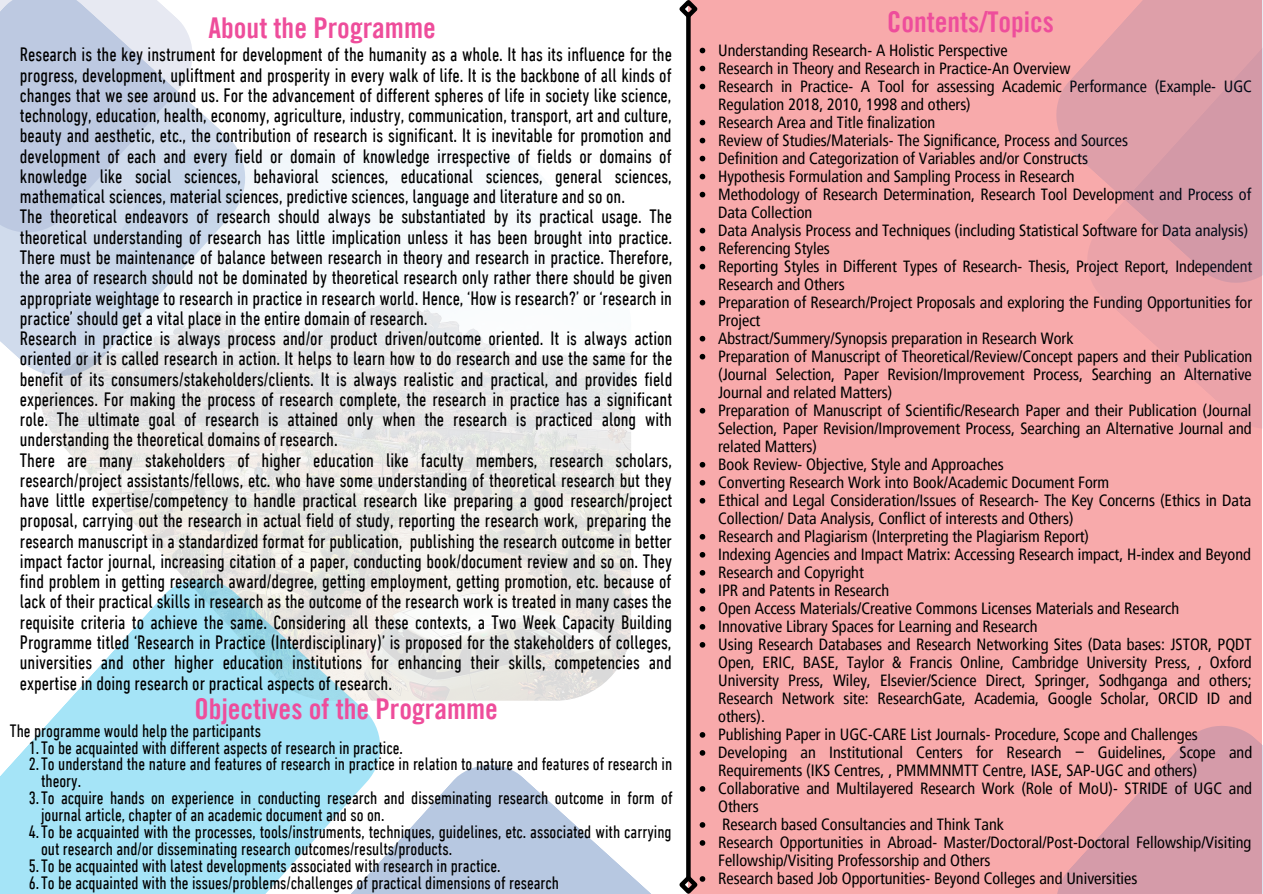
<style>
.page{position:relative;width:1263px;height:894px;background:#fff}
.page>*{position:absolute;margin:0;border:0;box-sizing:border-box;transform-origin:0 0}
.t1{font:28.65px "Trade Gothic LT Pro Bd Cn 20";color:#ee4d9b}
.t2{font:condensed 19.8px/20.2px "DIN Next LT Pro";color:#000}
.t3{font:condensed 18.3px "DIN Next LT Pro";color:#000}
.t4{font:condensed 16.2px/18px "Frutiger LT Pro";color:#000}
.s1{font-family:"Noto Sans";font-stretch:normal}
</style>
<div class="page">
<div style="left:688px;top:0;width:574px;height:893px;background:#f8aaab"></div>
<svg style="left:1057px;top:726px;width:206px;height:167px"></svg>
<svg style="left:386px;top:765px;width:264px;height:128px;fill:#b7c8e1"></svg>
<svg style="left:0;top:0;width:237px;height:372px;fill:#bdc9e1"></svg>
<img style="left:40px;top:149px;width:591px;height:551px">
<svg style="left:0;top:573px;width:386px;height:320px;fill:#a5e4f7"></svg>
<div style="left:686px;top:15px;width:5px;height:863px;background:#000"></div>
<svg style="left:679px;top:0;width:19px;height:22px"></svg>
<svg style="left:700px;top:48px;width:5px;height:5px"></svg>
<svg style="left:700px;top:66px;width:5px;height:5px"></svg>
<svg style="left:700px;top:84px;width:5px;height:5px"></svg>
<svg style="left:700px;top:120px;width:5px;height:5px"></svg>
<svg style="left:700px;top:138px;width:5px;height:5px"></svg>
<svg style="left:700px;top:156px;width:5px;height:5px"></svg>
<svg style="left:700px;top:174px;width:5px;height:5px"></svg>
<svg style="left:700px;top:192px;width:5px;height:5px"></svg>
<svg style="left:700px;top:228px;width:5px;height:5px"></svg>
<svg style="left:700px;top:246px;width:5px;height:5px"></svg>
<svg style="left:700px;top:264px;width:5px;height:5px"></svg>
<svg style="left:700px;top:300px;width:5px;height:5px"></svg>
<svg style="left:700px;top:336px;width:5px;height:5px"></svg>
<svg style="left:700px;top:354px;width:5px;height:5px"></svg>
<svg style="left:700px;top:408px;width:5px;height:5px"></svg>
<svg style="left:700px;top:462px;width:5px;height:5px"></svg>
<svg style="left:700px;top:480px;width:5px;height:5px"></svg>
<svg style="left:700px;top:498px;width:5px;height:5px"></svg>
<svg style="left:700px;top:534px;width:5px;height:5px"></svg>
<svg style="left:700px;top:552px;width:5px;height:5px"></svg>
<svg style="left:700px;top:570px;width:5px;height:5px"></svg>
<svg style="left:700px;top:588px;width:5px;height:5px"></svg>
<svg style="left:700px;top:606px;width:5px;height:5px"></svg>
<svg style="left:700px;top:624px;width:5px;height:5px"></svg>
<svg style="left:700px;top:642px;width:5px;height:5px"></svg>
<svg style="left:700px;top:732px;width:5px;height:5px"></svg>
<svg style="left:700px;top:750px;width:5px;height:5px"></svg>
<svg style="left:700px;top:786px;width:5px;height:5px"></svg>
<svg style="left:700px;top:822px;width:5px;height:5px"></svg>
<svg style="left:700px;top:840px;width:5px;height:5px"></svg>
<svg style="left:679px;top:871px;width:26px;height:22px"></svg>
<svg style="left:1056px;top:69px;width:25px;height:91px;fill:#de9fa9"></svg>
<svg style="left:1081px;top:0;width:182px;height:428px"></svg>
<h1 class="t1" style="left:208px;top:17px;width:229px">About the Programme</h1>
<p class="t2" style="left:20px;top:46px;width:654px">Research is the key instrument for development of the humanity as a whole. It has its influence for the progress, development, upliftment and prosperity in every walk of life. It is the backbone of all kinds of changes that we see around us. For the advancement of different spheres of life in society like science, technology, education, health, economy, agriculture, industry, communication, transport, art and culture, beauty and aesthetic, etc., the contribution of research is significant. It is inevitable for promotion and development of each and every field or domain of knowledge irrespective of fields or domains of knowledge like social sciences, behavioral sciences, educational sciences, general sciences, mathematical sciences, material sciences, predictive sciences, language and literature and so on.<br>The theoretical endeavors of research should always be substantiated by its practical usage. The theoretical understanding of research has little implication unless it has been brought into practice.<br>There must be maintenance of balance between research in theory and research in practice. Therefore, the area of research should not be dominated by theoretical research only rather there should be given appropriate weightage to research in practice in research world. Hence, ‘How is research?’ or ‘research in practice’ should get a vital place in the entire domain of research.<br>Research in practice is always process and/or product driven/outcome oriented. It is always action oriented or it is called research in action. It helps to learn how to do research and use the same for the benefit of its consumers/stakeholders/clients. It is always realistic and practical, and provides field experiences. For making the process of research complete, the research in practice has a significant role. The ultimate goal of research is attained only when the research is practiced along with understanding the theoretical domains of research.<br>There are many stakeholders of higher education like faculty members, research scholars, research/project assistants/fellows, etc. who have some understanding of theoretical research but they have little expertise/competency to handle practical research like preparing a good research/project proposal, carrying out the research in actual field of study, reporting the research work, preparing the research manuscript in a standardized format for publication, publishing the research outcome in better impact factor journal, increasing citation of a paper, conducting book/document review and so on. They find problem in getting research award/degree, getting employment, getting promotion, etc. because of lack of their practical skills in research as the outcome of the research work is treated in many cases the requisite criteria to achieve the same. Considering all these contexts, a Two Week Capacity Building Programme titled ‘Research in Practice (Interdisciplinary)’ is proposed for the stakeholders of colleges, universities and other higher education institutions for enhancing their skills, competencies and expertise in doing research or practical aspects of research.</p>
<h1 class="t1" style="left:194px;top:698px;width:305px">Objectives of the Programme</h1>
<p class="t3" style="left:29px;top:739px;width:375px">1.To be acquainted with different aspects of research in practice.</p>
<p class="t3" style="left:29px;top:756px;width:645px">2.To understand the nature and features of research in practice in relation to nature and features of research in</p>
<p class="t3" style="left:41px;top:773px;width:42px">theory.</p>
<p class="t3" style="left:29px;top:790px;width:645px">3.To acquire hands on experience in conducting research and disseminating research outcome in form of</p>
<p class="t3" style="left:41px;top:807px;width:345px">journal article, chapter of an academic document and so on.</p>
<p class="t3" style="left:29px;top:824px;width:644px">4.To be acquainted with the processes, tools/instruments, techniques, guidelines, etc. associated with carrying</p>
<p class="t3" style="left:41px;top:840px;width:412px">out research and/or disseminating research outcomes/results/products.</p>
<p class="t3" style="left:29px;top:857px;width:473px">5.To be acquainted with latest developments associated with research in practice.</p>
<p class="t3" style="left:29px;top:874px;width:532px">6.To be acquainted with the issues/problems/challenges of practical dimensions of research</p>
<p class="t3" style="left:10px;top:722px;width:252px">The programme would help the participants</p>
<h1 class="t1" style="left:887px;top:12px;width:168px">Contents/Topics</h1>
<p class="t4" style="left:718px;top:41px;width:536px">Understanding Research- A Holistic Perspective<br>Research in Theory and Research in Practice-An Overview<br>Research in Practice- A Tool for assessing Academic Performance (Example- UGC Regulation 2018, 2010, 1998 and others)<br>Research Area and Title finalization<br>Review of Studies/Materials- The Significance, Process and Sources<br>Definition and Categorization of Variables and/or Constructs<br>Hypothesis Formulation and Sampling Process in Research<br>Methodology of Research Determination, Research Tool Development and Process of Data Collection<br>Data Analysis Process and Techniques (including Statistical Software for Data analysis)<br>Referencing Styles<br>Reporting Styles in Different Types of Research- Thesis, Project Report, Independent Research and Others<br>Preparation of Research/Project Proposals and exploring the Funding Opportunities for Project<br>Abstract/Summery/Synopsis preparation in Research Work<br>Preparation of Manuscript of Theoretical/Review/Concept papers and their Publication (Journal Selection, Paper Revision/Improvement Process, Searching an Alternative Journal and related Matters)<br>Preparation of Manuscript of Scientific/Research Paper and their Publication (Journal Selection, Paper Revision/Improvement Process, Searching an Alternative Journal and related Matters)<br>Book Review- Objective, Style and Approaches<br>Converting Research Work into Book/Academic Document Form<br>Ethical and Legal Consideration/Issues of Research- The Key Concerns (Ethics in Data Collection/ Data Analysis, Conflict of interests and Others)<br>Research and Plagiarism (Interpreting the Plagiarism Report)<br>Indexing Agencies and Impact Matrix: Accessing Research impact, H-index and Beyond Research and Copyright<br>IPR and Patents in Research<br>Open Access Materials/Creative Commons Licenses Materials and Research<br>Innovative Library Spaces for Learning and Research<br>Using Research Databases and Research Networking Sites (Data bases: JSTOR, PQDT Open, ERIC, BASE, Taylor &amp; Francis Online, Cambridge University Press, , Oxford University Press, Wiley, Elsevier/Science Direct, Springer, Sodhganga and others; Research Network site: ResearchGate, Academia, Google Scholar, ORCID ID and others).<br>Publishing Paper in UGC-CARE List Journals- Procedure, Scope and Challenges Developing an Institutional Centers for Research <span class="s1">‒</span> Guidelines, Scope and Requirements (IKS Centres, , PMMMNMTT Centre, IASE, SAP-UGC and others)<br>Collaborative and Multilayered Research Work (Role of MoU)- STRIDE of UGC and Others<br>Research based Consultancies and Think Tank<br>Research Opportunities in Abroad- Master/Doctoral/Post-Doctoral Fellowship/Visiting Fellowship/Visiting Professorship and Others<br>Research based Job Opportunities- Beyond Colleges and Universities</p>
</div>
